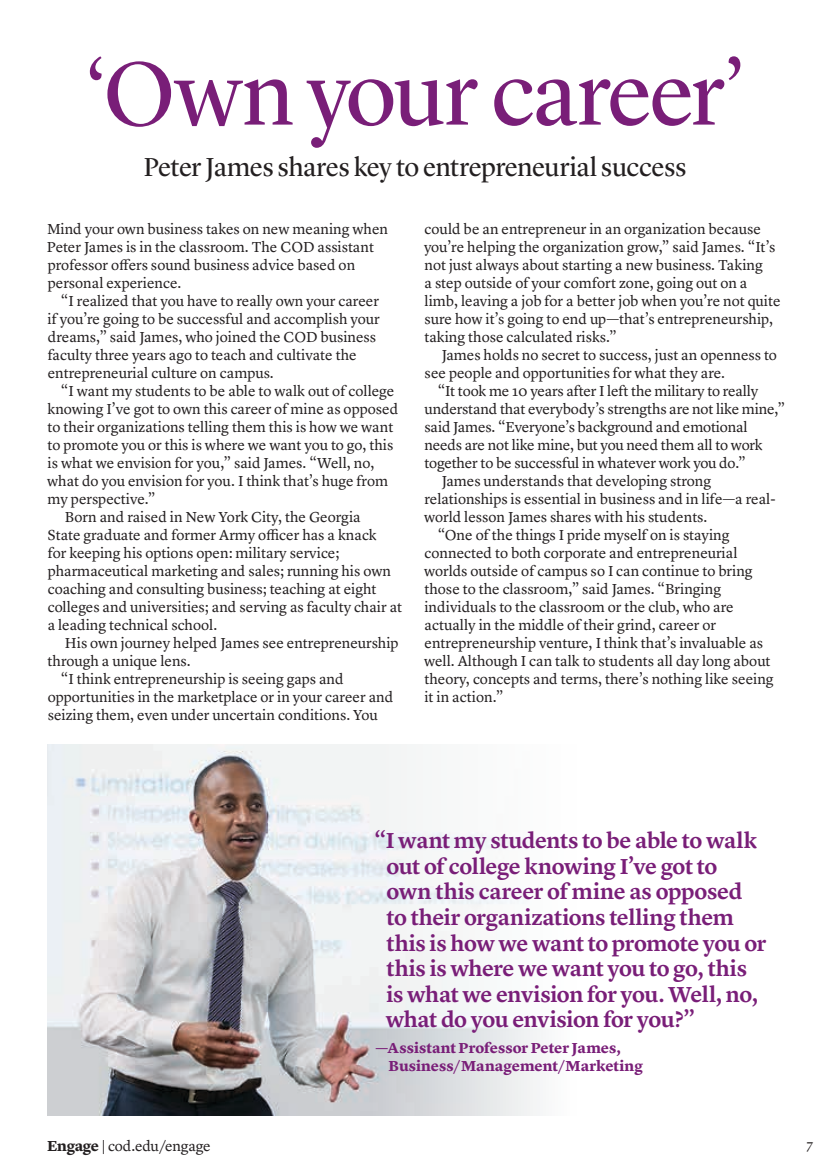
<style>
.page{position:relative;width:837px;height:1175px;background:#fff}
.page>*{position:absolute;margin:0;border:0;box-sizing:border-box;transform-origin:0 0}
.t1{font:92.85px "Lyon Display";letter-spacing:-.02em;color:#791e78}
.t2{font:27px "Lyon Display";letter-spacing:-.015em;color:#231f20}
.hanging_pullquote{font:600 22.5px/25.5px "Lyon Text";letter-spacing:-.02em;color:#791e78}
.Body_Serif_Lyon_firs{font:15px/18px "Lyon Text";color:#231f20}
.Body_Serif_Lyon{font:15px/18px "Lyon Text";color:#231f20}
.hanging_attribution{font:700 15px/18px "Lyon Text";color:#791e78}
.page_numbers{font:13.5px "Lyon Text";color:#231f20}
.s1{font-weight:700}
</style>
<div class="page">
<img style="left:47px;top:744px;width:496px;height:371px">
<p class="t1" style="left:84px;top:24px;width:664px">‘Own your career’</p>
<p class="t2" style="left:144px;top:147px;width:544px">Peter James shares key to entrepreneurial success</p>
<p class="Body_Serif_Lyon" style="left:47px;top:219px;width:343px">Mind your own business takes on new meaning when Peter James is in the classroom. The COD assistant professor offers sound business advice based on personal experience.</p>
<p class="Body_Serif_Lyon_firs" style="left:48px;top:291px;width:334px;text-indent:13px">“I realized that you have to really own your career if you’re going to be successful and accomplish your dreams,” said James, who joined the COD business faculty three years ago to teach and cultivate the entrepreneurial culture on campus.</p>
<p class="Body_Serif_Lyon_firs" style="left:47px;top:381px;width:353px;text-indent:14px">“I want my students to be able to walk out of college knowing I’ve got to own this career of mine as opposed to their organizations telling them this is how we want to promote you or this is where we want you to go, this is what we envision for you,” said James. “Well, no, what do you envision for you. I think that’s huge from my perspective.”</p>
<p class="Body_Serif_Lyon_firs" style="left:48px;top:507px;width:356px;text-indent:17px">Born and raised in New York City, the Georgia<br>State graduate and former Army officer has a knack<br>for keeping his options open: military service; pharmaceutical marketing and sales; running his own coaching and consulting business; teaching at eight colleges and universities; and serving as faculty chair at a leading technical school.</p>
<p class="Body_Serif_Lyon_firs" style="left:48px;top:633px;width:352px;text-indent:17px">His own journey helped James see entrepreneurship through a unique lens.</p>
<p class="Body_Serif_Lyon_firs" style="left:48px;top:669px;width:347px;text-indent:13px">“I think entrepreneurship is seeing gaps and opportunities in the marketplace or in your career and seizing them, even under uncertain conditions. You</p>
<p class="Body_Serif_Lyon_firs" style="left:424px;top:219px;width:358px">could be an entrepreneur in an organization because you’re helping the organization grow,” said James. “It’s not just always about starting a new business. Taking<br>a step outside of your comfort zone, going out on a limb, leaving a job for a better job when you’re not quite sure how it’s going to end up—that’s entrepreneurship, taking those calculated risks.”</p>
<p class="Body_Serif_Lyon_firs" style="left:425px;top:345px;width:354px;text-indent:17px">James holds no secret to success, just an openness to see people and opportunities for what they are.</p>
<p class="Body_Serif_Lyon_firs" style="left:424px;top:381px;width:362px;text-indent:13px">“It took me 10 years after I left the military to really understand that everybody’s strengths are not like mine,” said James. “Everyone’s background and emotional needs are not like mine, but you need them all to work together to be successful in whatever work you do.”</p>
<p class="Body_Serif_Lyon_firs" style="left:424px;top:471px;width:353px;text-indent:18px">James understands that developing strong relationships is essential in business and in life—a real&shy;world lesson James shares with his students.</p>
<p class="Body_Serif_Lyon_firs" style="left:424px;top:525px;width:351px;text-indent:14px">“One of the things I pride myself on is staying connected to both corporate and entrepreneurial worlds outside of campus so I can continue to bring those to the classroom,” said James. “Bringing individuals to the classroom or the club, who are actually in the middle of their grind, career or entrepreneurship venture, I think that’s invaluable as well. Although I can talk to students all day long about theory, concepts and terms, there’s nothing like seeing it in action.”</p>
<p class="hanging_pullquote" style="left:386px;top:826px;width:382px;text-indent:-11px">“I want my students to be able to walk out of college knowing I’ve got to own this career of mine as opposed to their organizations telling them this is how we want to promote you or this is where we want you to go, this is what we envision for you. Well, no, what do you envision for you?”</p>
<p class="hanging_attribution" style="left:389px;top:1037px;width:256px;text-indent:-13px">—Assistant Professor Peter James,<br>Business/Management/Marketing</p>
<p class="Body_Serif_Lyon_firs" style="left:47px;top:1135px;width:165px"><span class="s1">Engage</span> | cod.edu/engage</p>
<p class="page_numbers" style="left:807px;top:1134px;width:8px">7</p>
</div>
